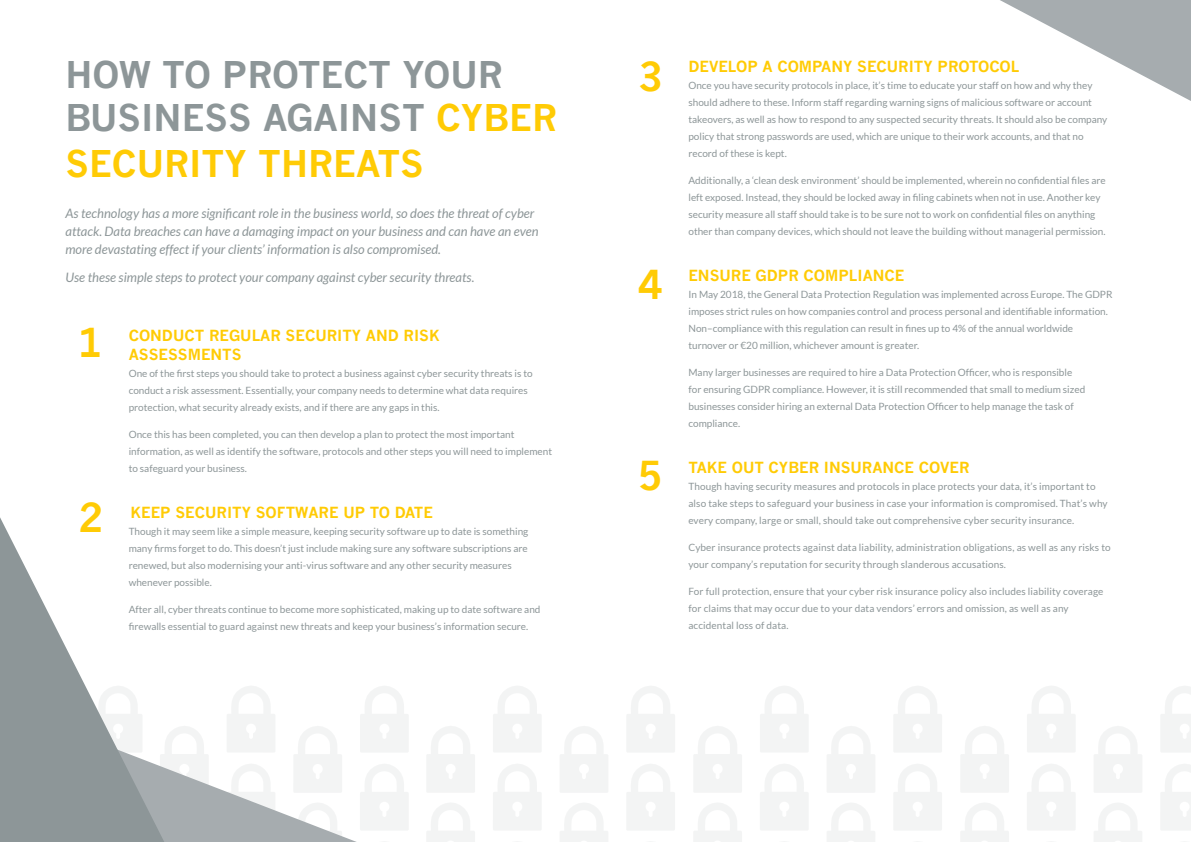
<style>
.page{position:relative;width:1191px;height:842px;background:#fff}
.page>*{position:absolute;margin:0;border:0;box-sizing:border-box;transform-origin:0 0}
.t1{font:700 39px "News Gothic";color:#ffcb05}
.t2{font:700 36px/43px "News Gothic";color:#8d9698}
.t3{font:700 36px "News Gothic";color:#ffcb05}
.t4{font:700 15px/19px "News Gothic";color:#ffcb05}
.t5{font:italic 13px/18px "Lato";color:#8d9698}
.t6{font:10px/17px "Lato";color:#8d9698}
.s1{color:#ffcb05}
</style>
<div class="page">
<svg style="left:694px;top:803px;width:48px;height:39px"></svg>
<svg style="left:827px;top:803px;width:48px;height:39px"></svg>
<svg style="left:694px;top:726px;width:48px;height:66px"></svg>
<svg style="left:760px;top:764px;width:48px;height:66px"></svg>
<svg style="left:894px;top:764px;width:48px;height:66px"></svg>
<svg style="left:760px;top:686px;width:48px;height:66px"></svg>
<svg style="left:827px;top:726px;width:48px;height:66px"></svg>
<svg style="left:894px;top:686px;width:48px;height:66px"></svg>
<svg style="left:427px;top:803px;width:48px;height:39px"></svg>
<svg style="left:560px;top:803px;width:48px;height:39px"></svg>
<svg style="left:427px;top:726px;width:48px;height:66px"></svg>
<svg style="left:493px;top:764px;width:48px;height:66px"></svg>
<svg style="left:627px;top:764px;width:48px;height:66px"></svg>
<svg style="left:493px;top:686px;width:48px;height:66px"></svg>
<svg style="left:560px;top:726px;width:48px;height:66px"></svg>
<svg style="left:627px;top:686px;width:48px;height:66px"></svg>
<svg style="left:360px;top:764px;width:48px;height:66px"></svg>
<svg style="left:232px;top:686px;width:38px;height:18px"></svg>
<svg style="left:360px;top:686px;width:48px;height:66px"></svg>
<svg style="left:961px;top:803px;width:48px;height:39px"></svg>
<svg style="left:1094px;top:803px;width:48px;height:39px"></svg>
<svg style="left:961px;top:726px;width:48px;height:66px"></svg>
<svg style="left:1027px;top:764px;width:48px;height:66px"></svg>
<svg style="left:1161px;top:764px;width:30px;height:66px"></svg>
<svg style="left:1027px;top:686px;width:48px;height:66px"></svg>
<svg style="left:1094px;top:726px;width:48px;height:66px"></svg>
<svg style="left:1161px;top:686px;width:30px;height:66px"></svg>
<svg style="left:164px;top:704px;width:193px;height:138px"></svg>
<svg style="left:1000px;top:0;width:191px;height:101px"></svg>
<svg style="left:0;top:517px;width:164px;height:325px"></svg>
<h2 class="t2" style="left:65px;top:53px;width:493px">HOW TO PROTECT YOUR<br>BUSINESS AGAINST <span class="s1">CYBER</span></h2>
<h2 class="t3" style="left:65px;top:142px;width:360px">SECURITY THREATS</h2>
<p class="t5" style="left:65px;top:204px;width:475px">As technology has a more significant role in the business world, so does the threat of cyber attack. Data breaches can have a damaging impact on your business and can have an even more devastating effect if your clients’ information is also compromised.</p>
<h3 class="t5" style="left:65px;top:268px;width:410px">Use these simple steps to protect your company against cyber security threats.</h3>
<h1 class="t1" style="left:78px;top:319px;width:26px">1</h1>
<h1 class="t1" style="left:79px;top:494px;width:26px">2</h1>
<h3 class="t4" style="left:129px;top:325px;width:312px">CONDUCT REGULAR SECURITY AND RISK<br>ASSESSMENTS</h3>
<p class="t6" style="left:129px;top:364px;width:405px">One of the first steps you should take to protect a business against cyber security threats is to conduct a risk assessment. Essentially, your company needs to determine what data requires protection, what security already exists, and if there are any gaps in this.</p>
<p class="t6" style="left:129px;top:425px;width:425px">Once this has been completed, you can then develop a plan to protect the most important information, as well as identify the software, protocols and other steps you will need to implement to safeguard your business.</p>
<h3 class="t4" style="left:131px;top:502px;width:304px">KEEP SECURITY SOFTWARE UP TO DATE</h3>
<p class="t6" style="left:129px;top:522px;width:401px">Though it may seem like a simple measure, keeping security software up to date is something many firms forget to do. This doesn’t just include making sure any software subscriptions are renewed, but also modernising your anti-virus software and any other security measures whenever possible.</p>
<p class="t6" style="left:129px;top:600px;width:413px">After all, cyber threats continue to become more sophisticated, making up to date software and firewalls essential to guard against new threats and keep your business’s information secure.</p>
<h1 class="t1" style="left:638px;top:53px;width:26px">3</h1>
<h1 class="t1" style="left:638px;top:261px;width:26px">4</h1>
<h1 class="t1" style="left:638px;top:452px;width:26px">5</h1>
<h3 class="t4" style="left:688px;top:57px;width:332px">DEVELOP A COMPANY SECURITY PROTOCOL</h3>
<p class="t6" style="left:688px;top:77px;width:420px">Once you have security protocols in place, it’s time to educate your staff on how and why they should adhere to these. Inform staff regarding warning signs of malicious software or account takeovers, as well as how to respond to any suspected security threats. It should also be company policy that strong passwords are used, which are unique to their work accounts, and that no record of these is kept.</p>
<p class="t6" style="left:688px;top:172px;width:419px">Additionally, a ‘clean desk environment’ should be implemented, wherein no confidential files are left exposed. Instead, they should be locked away in filing cabinets when not in use. Another key security measure all staff should take is to be sure not to work on confidential files on anything other than company devices, which should not leave the building without managerial permission.</p>
<h3 class="t4" style="left:688px;top:266px;width:217px">ENSURE GDPR COMPLIANCE</h3>
<p class="t6" style="left:688px;top:286px;width:425px">In May 2018, the General Data Protection Regulation was implemented across Europe. The GDPR imposes strict rules on how companies control and process personal and identifiable information.<br>Non–compliance with this regulation can result in fines up to 4% of the annual worldwide turnover or €20 million, whichever amount is greater.</p>
<p class="t6" style="left:688px;top:364px;width:398px">Many larger businesses are required to hire a Data Protection Officer, who is responsible for ensuring GDPR compliance. However, it is still recommended that small to medium sized businesses consider hiring an external Data Protection Officer to help manage the task of compliance.</p>
<h3 class="t4" style="left:688px;top:458px;width:283px">TAKE OUT CYBER INSURANCE COVER</h3>
<p class="t6" style="left:688px;top:478px;width:421px">Though having security measures and protocols in place protects your data, it’s important to also take steps to safeguard your business in case your information is compromised. That’s why every company, large or small, should take out comprehensive cyber security insurance.</p>
<p class="t6" style="left:688px;top:539px;width:424px">Cyber insurance protects against data liability, administration obligations, as well as any risks to your company’s reputation for security through slanderous accusations.</p>
<p class="t6" style="left:688px;top:583px;width:416px">For full protection, ensure that your cyber risk insurance policy also includes liability coverage for claims that may occur due to your data vendors’ errors and omission, as well as any accidental loss of data.</p>
</div>
